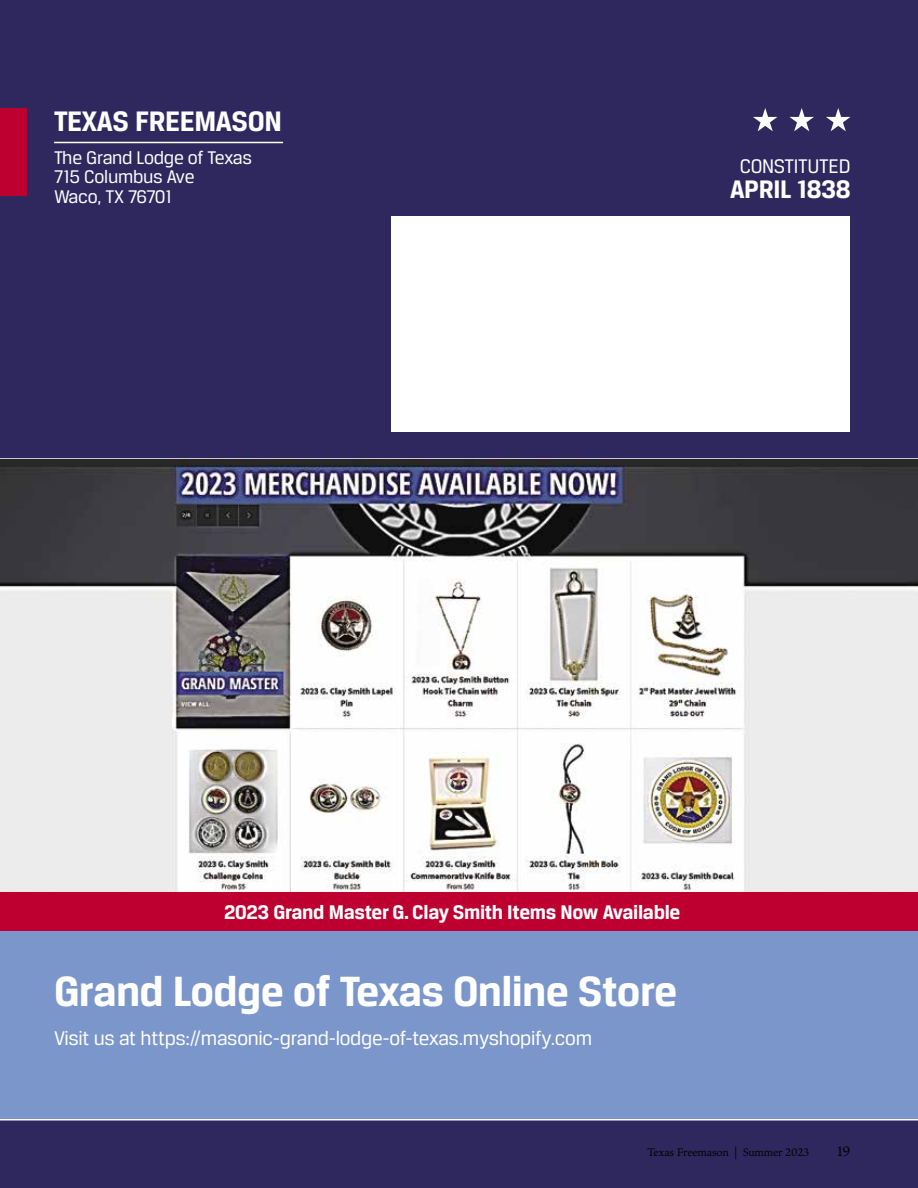
<style>
.page{position:relative;width:918px;height:1188px;background:#fff}
.page>*{position:absolute;margin:0;border:0;box-sizing:border-box;transform-origin:0 0}
.t1{font:700 45px "Breuer Text";letter-spacing:-.015em;color:#fff}
.t2{font:700 30px "Breuer Text";letter-spacing:-.015em;color:#fff}
.t3{font:700 27px "Breuer Text";letter-spacing:-.015em;color:#fff}
.t4{font:21px "Breuer Text";letter-spacing:-.015em;color:#fff}
.t5{font:700 21px "Breuer Text";letter-spacing:-.015em;color:#fff}
.t6{font:19.5px/19.5px "Breuer Text";letter-spacing:-.015em;color:#fff}
.t7{font:15px "Ten Oldstyle";color:#000}
.t8{font:12px "Ten Oldstyle";letter-spacing:-.015em;color:#000}
</style>
<div class="page">
<div style="left:0;top:932px;width:918px;height:188px;background:#7b96ca"></div>
<div style="left:0;top:1120px;width:918px;height:68px;background:#2f285e"></div>
<div style="left:0;top:0;width:918px;height:459px;background:#2f285e"></div>
<div style="left:392px;top:216px;width:458px;height:216px;background:#fff"></div>
<svg style="left:753px;top:108px;width:24px;height:23px"></svg>
<svg style="left:789px;top:108px;width:25px;height:23px"></svg>
<svg style="left:826px;top:108px;width:24px;height:23px"></svg>
<div style="left:0;top:108px;width:27px;height:88px;background:#be0030"></div>
<hr style="left:0;top:1119px;width:918px;height:1px;background:#fff">
<hr style="left:0;top:458px;width:918px;height:2px;background:#fff">
<img style="left:0;top:460px;width:918px;height:432px">
<div style="left:0;top:892px;width:918px;height:39px;background:#be0030"></div>
<hr style="left:54px;top:142px;width:229px;height:1px;background:#fff">
<h2 class="t2" style="left:54px;top:104px;width:229px">TEXAS FREEMASON</h2>
<p class="t6" style="left:54px;top:147px;width:200px">The Grand Lodge of Texas<br>715 Columbus Ave<br>Waco, TX 76701</p>
<p class="t4" style="left:740px;top:154px;width:112px">CONSTITUTED</p>
<p class="t3" style="left:730px;top:174px;width:122px">APRIL 1838</p>
<p class="t5" style="left:224px;top:900px;width:458px">2023 Grand Master G. Clay Smith Items Now Available</p>
<h1 class="t1" style="left:54px;top:966px;width:625px">Grand Lodge of Texas Online Store</h1>
<p class="t4" style="left:54px;top:1026px;width:540px">Visit us at https://masonic-grand-lodge-of-texas.myshopify.com</p>
<p class="t8" style="left:647px;top:1144px;width:164px">Texas Freemason | Summer 2023</p>
<p class="t7" style="left:837px;top:1141px;width:15px">19</p>
</div>
